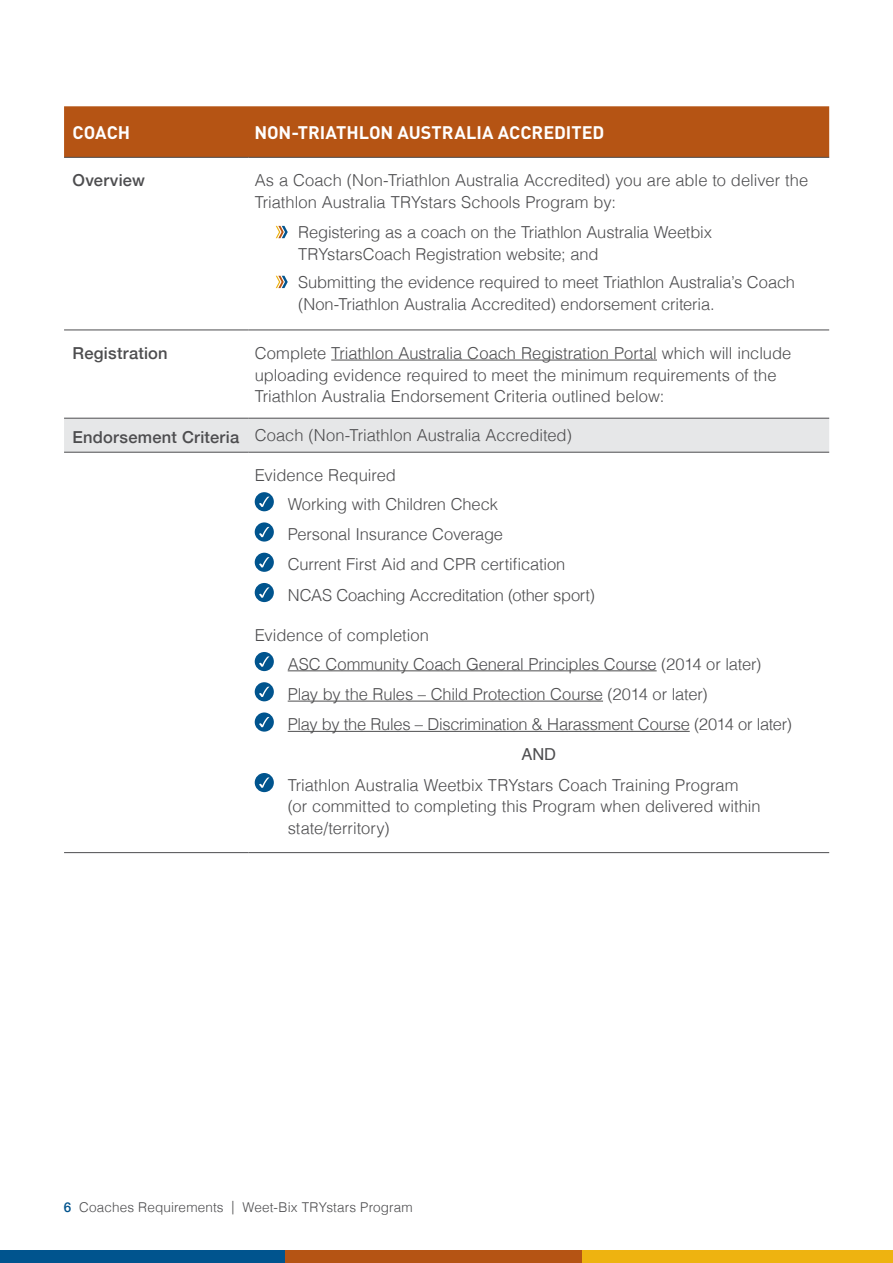
<style>
.page{position:relative;width:893px;height:1263px;background:#fff}
.page>*{position:absolute;margin:0;border:0;box-sizing:border-box;transform-origin:0 0}
.t1{font:700 18px "DIN";color:#fff}
.t2{font:300 16.5px/21.8px "Helvetica";letter-spacing:-.005em;color:#4d4d4f}
.t3{font:500 16.5px "Helvetica Neue";letter-spacing:.015em;color:#4d4d4f}
.t4{font:16.5px "Helvetica";color:#4d4d4f}
.t5{font:300 13.5px "Helvetica";letter-spacing:.01em;color:#4d4d4f}
.s1{font-family:"Helvetica Neue";font-weight:500}
.s2{font-family:"Helvetica Neue";font-weight:500;color:#00538d}
</style>
<div class="page">
<div style="left:0;top:1250px;width:285px;height:13px;background:#00548e"></div>
<div style="left:285px;top:1250px;width:298px;height:13px;background:#b55414"></div>
<div style="left:583px;top:1250px;width:310px;height:13px;background:#eeb310"></div>
<div style="left:64px;top:106px;width:765px;height:51px;background:#b55414"></div>
<div style="left:64px;top:419px;width:765px;height:33px;background:#e6e7e8"></div>
<hr style="left:248px;top:157px;width:581px;height:1px;background:#4d4d4f">
<hr style="left:248px;top:330px;width:581px;height:1px;background:#4d4d4f">
<hr style="left:248px;top:418px;width:581px;height:1px;background:#4d4d4f">
<hr style="left:248px;top:452px;width:581px;height:1px;background:#4d4d4f">
<hr style="left:248px;top:852px;width:581px;height:1px;background:#4d4d4f">
<hr style="left:64px;top:157px;width:184px;height:1px;background:#4d4d4f">
<hr style="left:64px;top:330px;width:184px;height:1px;background:#4d4d4f">
<hr style="left:64px;top:418px;width:184px;height:1px;background:#4d4d4f">
<hr style="left:64px;top:452px;width:184px;height:1px;background:#4d4d4f">
<hr style="left:64px;top:852px;width:184px;height:1px;background:#4d4d4f">
<svg style="left:276px;top:226px;width:12px;height:12px"></svg>
<svg style="left:276px;top:276px;width:12px;height:12px"></svg>
<hr style="left:331px;top:360px;width:326px;height:1px;background:#4d4d4f">
<hr style="left:288px;top:670px;width:369px;height:1px;background:#4d4d4f">
<hr style="left:288px;top:701px;width:315px;height:1px;background:#4d4d4f">
<hr style="left:288px;top:731px;width:402px;height:1px;background:#4d4d4f">
<div style="left:255px;top:492px;width:19px;height:19px;background:#00548e;border-radius:50%"></div>
<svg style="left:259px;top:497px;width:10px;height:10px"></svg>
<svg style="left:255px;top:522px;width:19px;height:20px"></svg>
<svg style="left:259px;top:527px;width:10px;height:10px"></svg>
<div style="left:255px;top:553px;width:19px;height:19px;background:#00548e;border-radius:50%"></div>
<svg style="left:259px;top:557px;width:10px;height:10px"></svg>
<div style="left:255px;top:583px;width:19px;height:19px;background:#00548e;border-radius:50%"></div>
<svg style="left:259px;top:587px;width:10px;height:11px"></svg>
<div style="left:255px;top:652px;width:19px;height:19px;background:#00548e;border-radius:50%"></div>
<svg style="left:259px;top:656px;width:10px;height:11px"></svg>
<div style="left:255px;top:682px;width:19px;height:19px;background:#00548e;border-radius:50%"></div>
<svg style="left:259px;top:687px;width:10px;height:10px"></svg>
<div style="left:255px;top:712px;width:19px;height:20px;background:#00548e;border-radius:50%"></div>
<svg style="left:259px;top:717px;width:10px;height:10px"></svg>
<div style="left:255px;top:773px;width:19px;height:19px;background:#00548e;border-radius:50%"></div>
<svg style="left:259px;top:777px;width:10px;height:11px"></svg>
<p class="t1" style="left:73px;top:121px;width:59px">COACH</p>
<p class="t1" style="left:254px;top:121px;width:352px">NON-TRIATHLON AUSTRALIA ACCREDITED</p>
<p class="t3" style="left:73px;top:167px;width:74px">Overview</p>
<p class="t2" style="left:255px;top:168px;width:555px">As a Coach (Non-Triathlon Australia Accredited) you are able to deliver the<br>Triathlon Australia TRYstars Schools Program by:</p>
<p class="t2" style="left:298px;top:220px;width:415px">Registering as a coach on the Triathlon Australia Weetbix<br>TRYstarsCoach Registration website; and</p>
<p class="t2" style="left:298px;top:270px;width:498px">Submitting the evidence required to meet Triathlon Australia’s Coach (Non-Triathlon Australia Accredited) endorsement criteria.</p>
<p class="t3" style="left:73px;top:340px;width:97px">Registration</p>
<p class="t2" style="left:255px;top:341px;width:538px">Complete Triathlon Australia Coach Registration Portal which will include uploading evidence required to meet the minimum requirements of the<br>Triathlon Australia Endorsement Criteria outlined below:</p>
<p class="t2" style="left:73px;top:423px;width:501px"><span class="s1">Endorsement Criteria</span> Coach (Non-Triathlon Australia Accredited)</p>
<p class="t2" style="left:288px;top:460px;width:212px;line-height:28.8px;text-indent:-33px">Evidence Required<br>Working with Children Check</p>
<p class="t2" style="left:288px;top:518px;width:309px;line-height:30.3px">Personal Insurance Coverage<br>Current First Aid and CPR certification<br>NCAS Coaching Accreditation (other sport)</p>
<p class="t2" style="left:288px;top:619px;width:475px;line-height:28.8px;text-indent:-33px">Evidence of completion<br>ASC Community Coach General Principles Course (2014 or later)</p>
<p class="t2" style="left:288px;top:678px;width:506px;line-height:30.3px">Play by the Rules – Child Protection Course (2014 or later)<br>Play by the Rules – Discrimination &amp; Harassment Course (2014 or later)</p>
<p class="t4" style="left:521px;top:742px;width:36px">AND</p>
<p class="t2" style="left:288px;top:773px;width:474px">Triathlon Australia Weetbix TRYstars Coach Training Program (or committed to completing this Program when delivered within state/territory)</p>
<p class="t5" style="left:64px;top:1196px;width:350px"><span class="s2">6</span> Coaches Requirements | Weet-Bix TRYstars Program</p>
</div>
